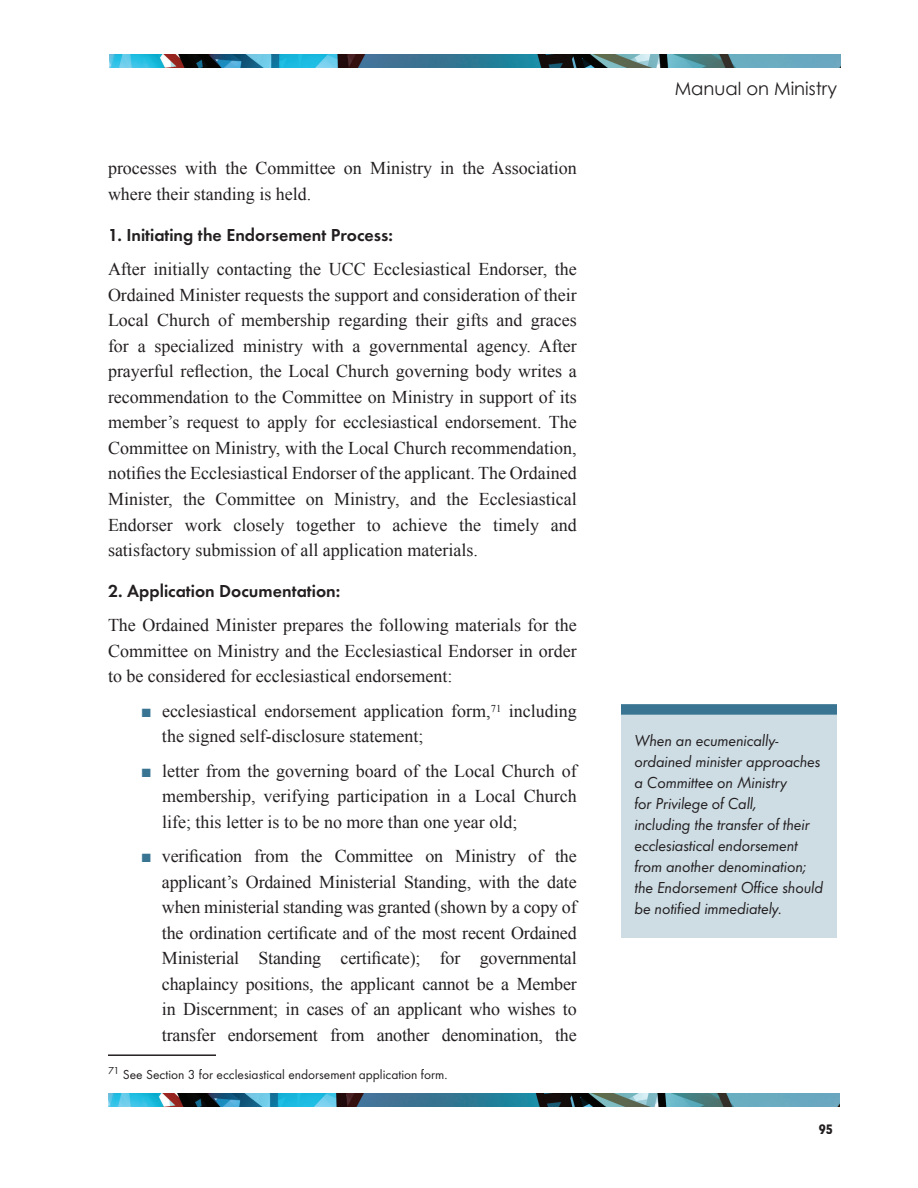
<style>
.page{position:relative;width:918px;height:1188px;background:#fff}
.page>*{position:absolute;margin:0;border:0;box-sizing:border-box;transform-origin:0 0}
.t1{font:18px/25.5px "Times New Roman";color:#231f20;text-align:justify}
.t2{font:600 18px "Futura T";color:#231f20}
.t3{font:18px "Century Gothic";color:#231f20}
.t4{font:italic 16.5px/21px "Futura T";letter-spacing:-.01em;color:#231f20}
.t5{font:13.5px "Futura T";color:#231f20}
.t6{font:700 13.5px "Avenir Next Condensed";color:#231f20}
.s1{color:#397493}
</style>
<div class="page">
<img style="left:109px;top:54px;width:731px;height:14px">
<img style="left:108px;top:1094px;width:731px;height:13px">
<hr style="left:108px;top:1054px;width:108px;height:2px;background:#231f20">
<div style="left:621px;top:708px;width:216px;height:230px;background:#cedce4"></div>
<div style="left:621px;top:704px;width:216px;height:11px;background:#397493"></div>
<p class="t1" style="left:108px;top:156px;width:470px">processes with the Committee on Ministry in the Association where their standing is held.</p>
<p class="t2" style="left:108px;top:224px;width:287px">1. Initiating the Endorsement Process:</p>
<p class="t1" style="left:108px;top:257px;width:470px">After initially contacting the UCC Ecclesiastical Endorser, the Ordained Minister requests the support and consideration of their Local Church of membership regarding their gifts and graces for a specialized ministry with a governmental agency. After prayerful reflection, the Local Church governing body writes a recommendation to the Committee on Ministry in support of its member’s request to apply for ecclesiastical endorsement. The Committee on Ministry, with the Local Church recommendation, notifies the Ecclesiastical Endorser of the applicant. The Ordained Minister, the Committee on Ministry, and the Ecclesiastical Endorser work closely together to achieve the timely and satisfactory submission of all application materials.</p>
<p class="t2" style="left:108px;top:580px;width:234px">2. Application Documentation:</p>
<p class="t1" style="left:108px;top:613px;width:470px">The Ordained Minister prepares the following materials for the Committee on Ministry and the Ecclesiastical Endorser in order to be considered for ecclesiastical endorsement:</p>
<p class="t1" style="left:162px;top:698px;width:416px;text-indent:-20px"><span class="s1">■</span> ecclesiastical endorsement application form,<sup>71</sup> including the signed self-disclosure statement;</p>
<p class="t1" style="left:162px;top:758px;width:416px;text-indent:-20px"><span class="s1">■</span> letter from the governing board of the Local Church of membership, verifying participation in a Local Church life; this letter is to be no more than one year old;</p>
<p class="t1" style="left:162px;top:844px;width:416px;text-indent:-20px"><span class="s1">■</span> verification from the Committee on Ministry of the applicant’s Ordained Ministerial Standing, with the date when ministerial standing was granted (shown by a copy of the ordination certificate and of the most recent Ordained Ministerial Standing certificate); for governmental chaplaincy positions, the applicant cannot be a Member in Discernment; in cases of an applicant who wishes to transfer endorsement from another denomination, the</p>
<p class="t5" style="left:108px;top:1067px;width:341px"><sup>71</sup> See Section 3 for ecclesiastical endorsement application form.</p>
<p class="t3" style="left:675px;top:76px;width:164px">Manual on Ministry</p>
<p class="t4" style="left:634px;top:730px;width:190px">When an ecumenically&shy;ordained minister approaches a Committee on Ministry<br>for Privilege of Call,<br>including the transfer of their ecclesiastical endorsement from another denomination; the Endorsement Office should be notified immediately.</p>
<p class="t6" style="left:819px;top:1120px;width:16px">95</p>
</div>
